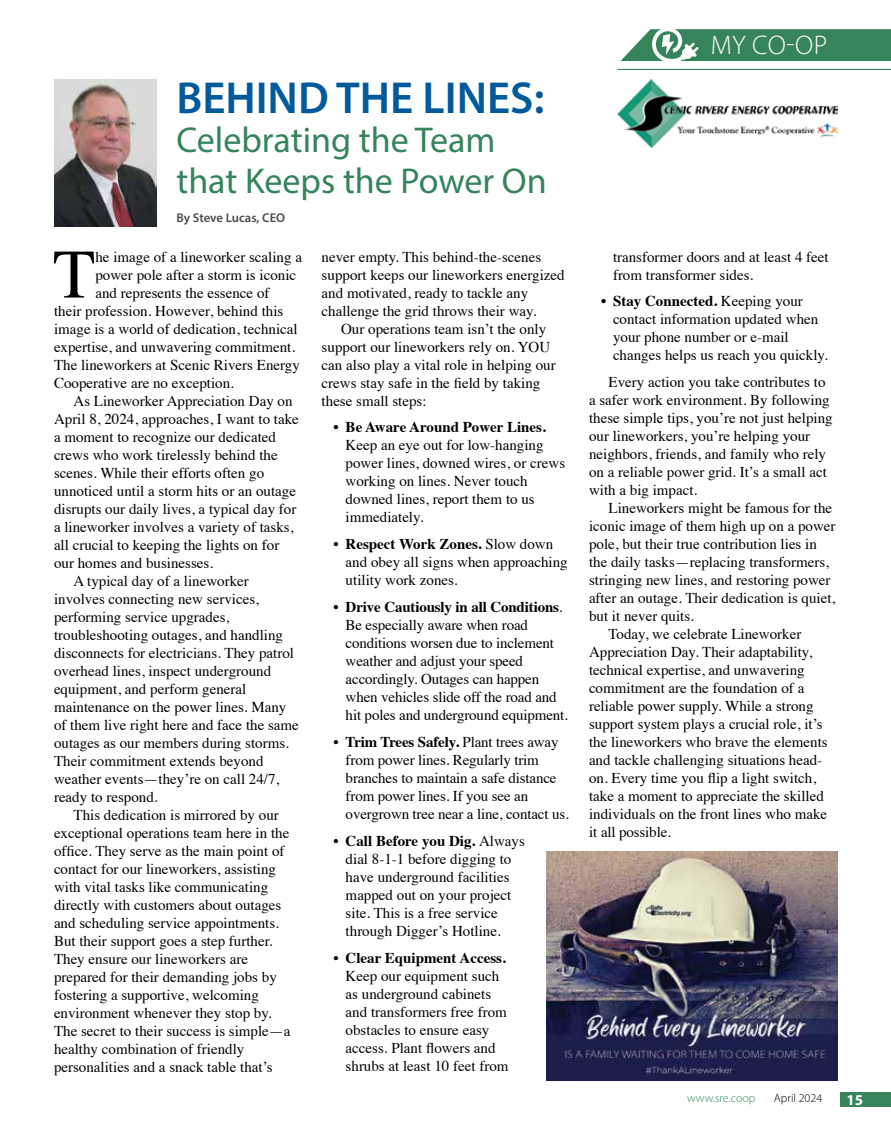
<style>
.page{position:relative;width:891px;height:1134px;background:#fff}
.page>*{position:absolute;margin:0;border:0;box-sizing:border-box;transform-origin:0 0}
.t1{font:69.45px "Times";color:#000}
.t2{font:600 45px "Myriad Pro";color:#005a9c}
.t3{font:36px/41.4px "Myriad Pro";color:#35845c}
.t4{font:300 27px "Myriad Pro";color:#fff}
.t5{font:15px/18px "Times";color:#000}
.t6{font:700 15px "Myriad Pro";color:#fff}
.t7{font:600 12.75px "Myriad Pro";color:#4d4d4f}
.t8{font:300 12px "Myriad Pro";color:#35845c}
.t9{font:300 12px "Myriad Pro";color:#000}
.s1{font-weight:700}
</style>
<div class="page">
<div style="left:840px;top:1093px;width:51px;height:14px;background:#35845c"></div>
<img style="left:54px;top:79px;width:102px;height:148px">
<img style="left:617px;top:79px;width:221px;height:69px">
<hr style="left:617px;top:69px;width:274px;height:1px;background:#35845c">
<svg style="left:621px;top:29px;width:270px;height:32px;background:#4f9471"></svg>
<img style="left:547px;top:852px;width:290px;height:229px">
<h2 class="t2" style="left:176px;top:69px;width:369px">BEHIND THE LINES:</h2>
<h3 class="t3" style="left:176px;top:119px;width:372px">Celebrating the Team that Keeps the Power On</h3>
<p class="t7" style="left:176px;top:210px;width:110px">By Steve Lucas, CEO</p>
<h1 class="t1" style="left:53px;top:209px;width:44px">T</h1>
<p class="t5" style="left:95px;top:246px;width:208px">he image of a lineworker scaling a</p>
<p class="t5" style="left:95px;top:264px;width:202px">power pole after a storm is iconic</p>
<p class="t5" style="left:95px;top:282px;width:176px">and represents the essence of</p>
<p class="t5" style="left:54px;top:300px;width:231px">their profession. However, behind this</p>
<p class="t5" style="left:54px;top:318px;width:245px">image is a world of dedication, technical</p>
<p class="t5" style="left:54px;top:336px;width:243px">expertise, and unwavering commitment.</p>
<p class="t5" style="left:54px;top:354px;width:247px">The lineworkers at Scenic Rivers Energy</p>
<p class="t5" style="left:54px;top:372px;width:181px">Cooperative are no exception.</p>
<p class="t5" style="left:74px;top:390px;width:221px">As Lineworker Appreciation Day on</p>
<p class="t5" style="left:54px;top:408px;width:246px">April 8, 2024, approaches, I want to take</p>
<p class="t5" style="left:54px;top:426px;width:224px">a moment to recognize our dedicated</p>
<p class="t5" style="left:54px;top:444px;width:225px">crews who work tirelessly behind the</p>
<p class="t5" style="left:54px;top:462px;width:212px">scenes. While their efforts often go</p>
<p class="t5" style="left:54px;top:480px;width:244px">unnoticed until a storm hits or an outage</p>
<p class="t5" style="left:54px;top:498px;width:244px">disrupts our daily lives, a typical day for</p>
<p class="t5" style="left:54px;top:516px;width:241px">a lineworker involves a variety of tasks,</p>
<p class="t5" style="left:54px;top:534px;width:227px">all crucial to keeping the lights on for</p>
<p class="t5" style="left:54px;top:552px;width:161px">our homes and businesses.</p>
<p class="t5" style="left:74px;top:570px;width:177px">A typical day of a lineworker</p>
<p class="t5" style="left:54px;top:588px;width:206px">involves connecting new services,</p>
<p class="t5" style="left:54px;top:606px;width:177px">performing service upgrades,</p>
<p class="t5" style="left:54px;top:624px;width:231px">troubleshooting outages, and handling</p>
<p class="t5" style="left:54px;top:642px;width:242px">disconnects for electricians. They patrol</p>
<p class="t5" style="left:54px;top:660px;width:219px">overhead lines, inspect underground</p>
<p class="t5" style="left:54px;top:678px;width:194px">equipment, and perform general</p>
<p class="t5" style="left:54px;top:696px;width:234px">maintenance on the power lines. Many</p>
<p class="t5" style="left:54px;top:714px;width:246px">of them live right here and face the same</p>
<p class="t5" style="left:54px;top:732px;width:236px">outages as our members during storms.</p>
<p class="t5" style="left:54px;top:750px;width:211px">Their commitment extends beyond</p>
<p class="t5" style="left:54px;top:768px;width:227px">weather events—they’re on call 24/7,</p>
<p class="t5" style="left:54px;top:786px;width:105px">ready to respond.</p>
<p class="t5" style="left:74px;top:804px;width:207px">This dedication is mirrored by our</p>
<p class="t5" style="left:54px;top:822px;width:237px">exceptional operations team here in the</p>
<p class="t5" style="left:54px;top:840px;width:232px">office. They serve as the main point of</p>
<p class="t5" style="left:54px;top:858px;width:224px">contact for our lineworkers, assisting</p>
<p class="t5" style="left:54px;top:876px;width:216px">with vital tasks like communicating</p>
<p class="t5" style="left:54px;top:894px;width:229px">directly with customers about outages</p>
<p class="t5" style="left:54px;top:912px;width:226px">and scheduling service appointments.</p>
<p class="t5" style="left:54px;top:930px;width:220px">But their support goes a step further.</p>
<p class="t5" style="left:54px;top:948px;width:196px">They ensure our lineworkers are</p>
<p class="t5" style="left:54px;top:966px;width:224px">prepared for their demanding jobs by</p>
<p class="t5" style="left:54px;top:984px;width:206px">fostering a supportive, welcoming</p>
<p class="t5" style="left:54px;top:1002px;width:219px">environment whenever they stop by.</p>
<p class="t5" style="left:54px;top:1020px;width:238px">The secret to their success is simple—a</p>
<p class="t5" style="left:54px;top:1038px;width:192px">healthy combination of friendly</p>
<p class="t5" style="left:54px;top:1056px;width:220px">personalities and a snack table that’s</p>
<p class="t5" style="left:322px;top:246px;width:244px">never empty. This behind-the-scenes support keeps our lineworkers energized and motivated, ready to tackle any challenge the grid throws their way.</p>
<p class="t5" style="left:322px;top:318px;width:236px;text-indent:20px">Our operations team isn’t the only support our lineworkers rely on. YOU can also play a vital role in helping our crews stay safe in the field by taking these small steps:</p>
<p class="t5" style="left:346px;top:417px;width:221px;text-indent:-12px">• <span class="s1">Be Aware Around Power Lines.<br></span>Keep an eye out for low-hanging power lines, downed wires, or crews working on lines. Never touch downed lines, report them to us immediately.</p>
<p class="t5" style="left:346px;top:534px;width:224px;text-indent:-12px">• <span class="s1">Respect Work Zones.</span> Slow down and obey all signs when approaching utility work zones.</p>
<p class="t5" style="left:346px;top:597px;width:224px;text-indent:-12px">• <span class="s1">Drive Cautiously in all Conditions</span>.<br>Be especially aware when road conditions worsen due to inclement weather and adjust your speed accordingly. Outages can happen when vehicles slide off the road and hit poles and underground equipment.</p>
<p class="t5" style="left:346px;top:732px;width:225px;text-indent:-12px">• <span class="s1">Trim Trees Safely.</span> Plant trees away from power lines. Regularly trim branches to maintain a safe distance from power lines. If you see an overgrown tree near a line, contact us.</p>
<p class="t5" style="left:346px;top:831px;width:181px;text-indent:-12px">• <span class="s1">Call Before you Dig.</span> Always dial 8-1-1 before digging to have underground facilities mapped out on your project site. This is a free service through Digger’s Hotline.</p>
<p class="t5" style="left:346px;top:948px;width:164px;text-indent:-12px">• <span class="s1">Clear Equipment Access.<br></span>Keep our equipment such as underground cabinets and transformers free from obstacles to ensure easy access. Plant flowers and shrubs at least 10 feet from</p>
<h3 class="t4" style="left:711px;top:29px;width:118px">MY CO-OP</h3>
<p class="t5" style="left:613px;top:246px;width:217px">transformer doors and at least 4 feet from transformer sides.</p>
<p class="t5" style="left:613px;top:291px;width:216px;text-indent:-12px">• <span class="s1">Stay Connected.</span> Keeping your contact information updated when your phone number or e-mail changes helps us reach you quickly.</p>
<p class="t5" style="left:589px;top:372px;width:245px;text-indent:20px">Every action you take contributes to a safer work environment. By following these simple tips, you’re not just helping our lineworkers, you’re helping your neighbors, friends, and family who rely on a reliable power grid. It’s a small act with a big impact.</p>
<p class="t5" style="left:609px;top:498px;width:225px">Lineworkers might be famous for the</p>
<p class="t5" style="left:589px;top:516px;width:248px">iconic image of them high up on a power</p>
<p class="t5" style="left:589px;top:534px;width:229px">pole, but their true contribution lies in</p>
<p class="t5" style="left:589px;top:552px;width:241px">the daily tasks—replacing transformers,</p>
<p class="t5" style="left:589px;top:570px;width:243px">stringing new lines, and restoring power</p>
<p class="t5" style="left:589px;top:588px;width:248px">after an outage. Their dedication is quiet,</p>
<p class="t5" style="left:589px;top:606px;width:106px">but it never quits.</p>
<p class="t5" style="left:609px;top:624px;width:194px">Today, we celebrate Lineworker</p>
<p class="t5" style="left:589px;top:642px;width:225px">Appreciation Day. Their adaptability,</p>
<p class="t5" style="left:589px;top:660px;width:217px">technical expertise, and unwavering</p>
<p class="t5" style="left:589px;top:678px;width:217px">commitment are the foundation of a</p>
<p class="t5" style="left:589px;top:696px;width:226px">reliable power supply. While a strong</p>
<p class="t5" style="left:589px;top:714px;width:235px">support system plays a crucial role, it’s</p>
<p class="t5" style="left:589px;top:732px;width:240px">the lineworkers who brave the elements</p>
<p class="t5" style="left:589px;top:750px;width:235px">and tackle challenging situations head-</p>
<p class="t5" style="left:589px;top:768px;width:229px">on. Every time you flip a light switch,</p>
<p class="t5" style="left:589px;top:786px;width:236px">take a moment to appreciate the skilled</p>
<p class="t5" style="left:589px;top:804px;width:240px">individuals on the front lines who make</p>
<p class="t5" style="left:589px;top:822px;width:83px">it all possible.</p>
<p class="t8" style="left:687px;top:1091px;width:70px">www.sre.coop</p>
<p class="t9" style="left:774px;top:1091px;width:50px">April 2024</p>
<p class="t6" style="left:847px;top:1090px;width:18px">15</p>
</div>
